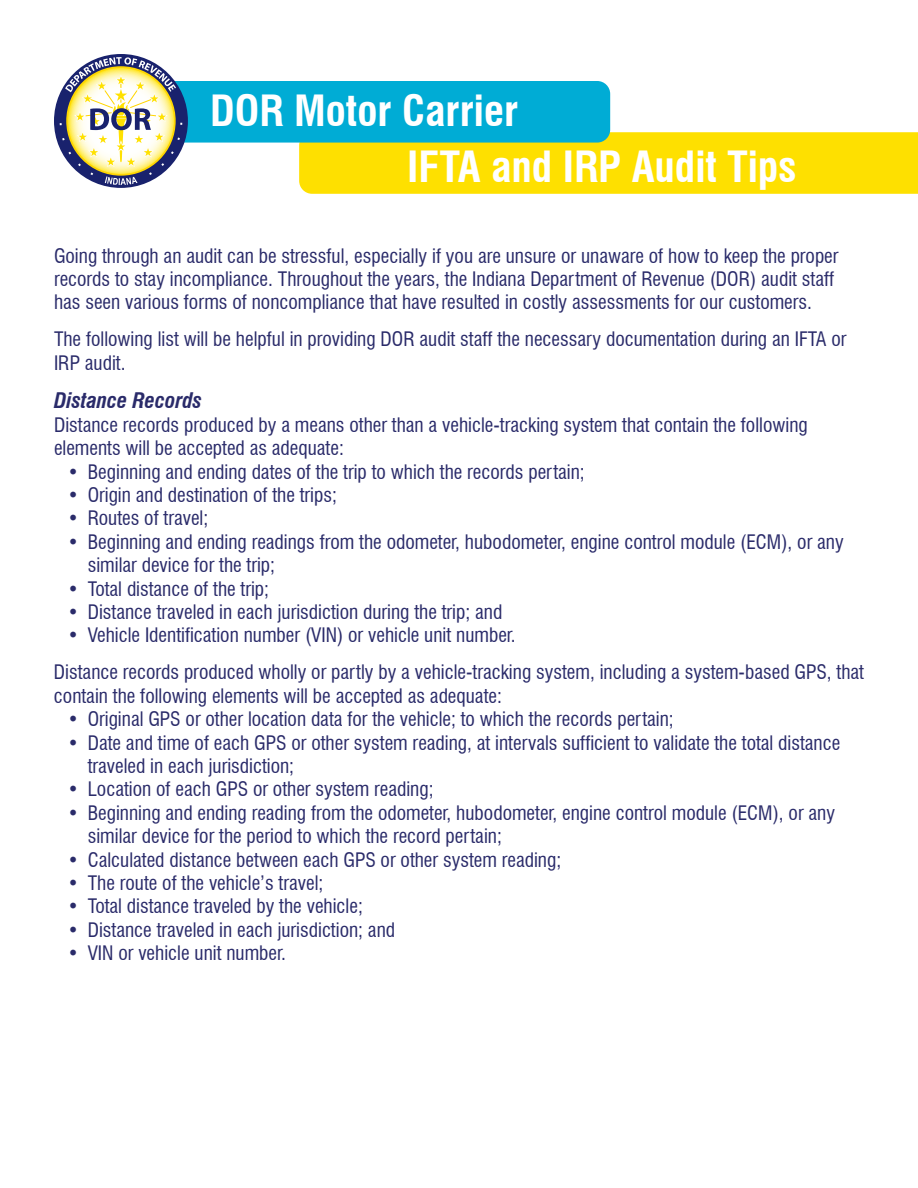
<style>
.page{position:relative;width:918px;height:1188px;background:#fff}
.page>*{position:absolute;margin:0;border:0;box-sizing:border-box;transform-origin:0 0}
.t1{font:700 condensed 42px/55.8px "Swiss 721 BT";color:#fff}
.t2{font:italic 700 condensed 21px "Swiss 721 BT";color:#2a2b6a}
.t3{font:condensed 19.5px/23.4px "Swiss 721 BT";color:#2a2b6a}
</style>
<div class="page">
<div style="left:299px;top:132px;width:619px;height:62px;background:#fee000"></div>
<div style="left:133px;top:81px;width:477px;height:62px;background:#00acd5;border-radius:13px"></div>
<div style="left:54px;top:54px;width:134px;height:134px;background:#19226d;border-radius:50%"></div>
<svg style="left:60px;top:57px;width:122px;height:131px"></svg>
<p class="t1" style="left:407px;top:83px;width:391px;text-indent:-197px">DOR Motor Carrier<br>IFTA and IRP Audit Tips</p>
<p class="t3" style="left:54px;top:244px;width:786px">Going through an audit can be stressful, especially if you are unsure or unaware of how to keep the proper records to stay incompliance. Throughout the years, the Indiana Department of Revenue (DOR) audit staff has seen various forms of noncompliance that have resulted in costly assessments for our customers.</p>
<p class="t3" style="left:54px;top:328px;width:794px">The following list will be helpful in providing DOR audit staff the necessary documentation during an IFTA or<br>IRP audit.</p>
<h1 class="t2" style="left:54px;top:388px;width:149px">Distance Records</h1>
<p class="t3" style="left:54px;top:413px;width:755px">Distance records produced by a means other than a vehicle-tracking system that contain the following elements will be accepted as adequate:</p>
<p class="t3" style="left:67px;top:460px;width:519px">• Beginning and ending dates of the trip to which the records pertain;</p>
<p class="t3" style="left:67px;top:483px;width:271px">• Origin and destination of the trips;</p>
<p class="t3" style="left:67px;top:507px;width:142px">• Routes of travel;</p>
<p class="t3" style="left:88px;top:530px;width:758px;text-indent:-20px">• Beginning and ending readings from the odometer, hubodometer, engine control module (ECM), or any similar device for the trip;</p>
<p class="t3" style="left:67px;top:577px;width:203px">• Total distance of the trip;</p>
<p class="t3" style="left:67px;top:600px;width:436px">• Distance traveled in each jurisdiction during the trip; and</p>
<p class="t3" style="left:67px;top:624px;width:450px">• Vehicle Identification number (VIN) or vehicle unit number.</p>
<p class="t3" style="left:54px;top:661px;width:812px">Distance records produced wholly or partly by a vehicle-tracking system, including a system-based GPS, that contain the following elements will be accepted as adequate:</p>
<p class="t3" style="left:67px;top:707px;width:608px">• Original GPS or other location data for the vehicle; to which the records pertain;</p>
<p class="t3" style="left:88px;top:731px;width:754px;text-indent:-20px">• Date and time of each GPS or other system reading, at intervals sufficient to validate the total distance traveled in each jurisdiction;</p>
<p class="t3" style="left:67px;top:778px;width:368px">• Location of each GPS or other system reading;</p>
<p class="t3" style="left:88px;top:801px;width:749px;text-indent:-20px">• Beginning and ending reading from the odometer, hubodometer, engine control module (ECM), or any similar device for the period to which the record pertain;</p>
<p class="t3" style="left:67px;top:848px;width:495px">• Calculated distance between each GPS or other system reading;</p>
<p class="t3" style="left:67px;top:871px;width:257px">• The route of the vehicle’s travel;</p>
<p class="t3" style="left:67px;top:895px;width:297px">• Total distance traveled by the vehicle;</p>
<p class="t3" style="left:67px;top:918px;width:329px">• Distance traveled in each jurisdiction; and</p>
<p class="t3" style="left:67px;top:941px;width:220px">• VIN or vehicle unit number.</p>
</div>
